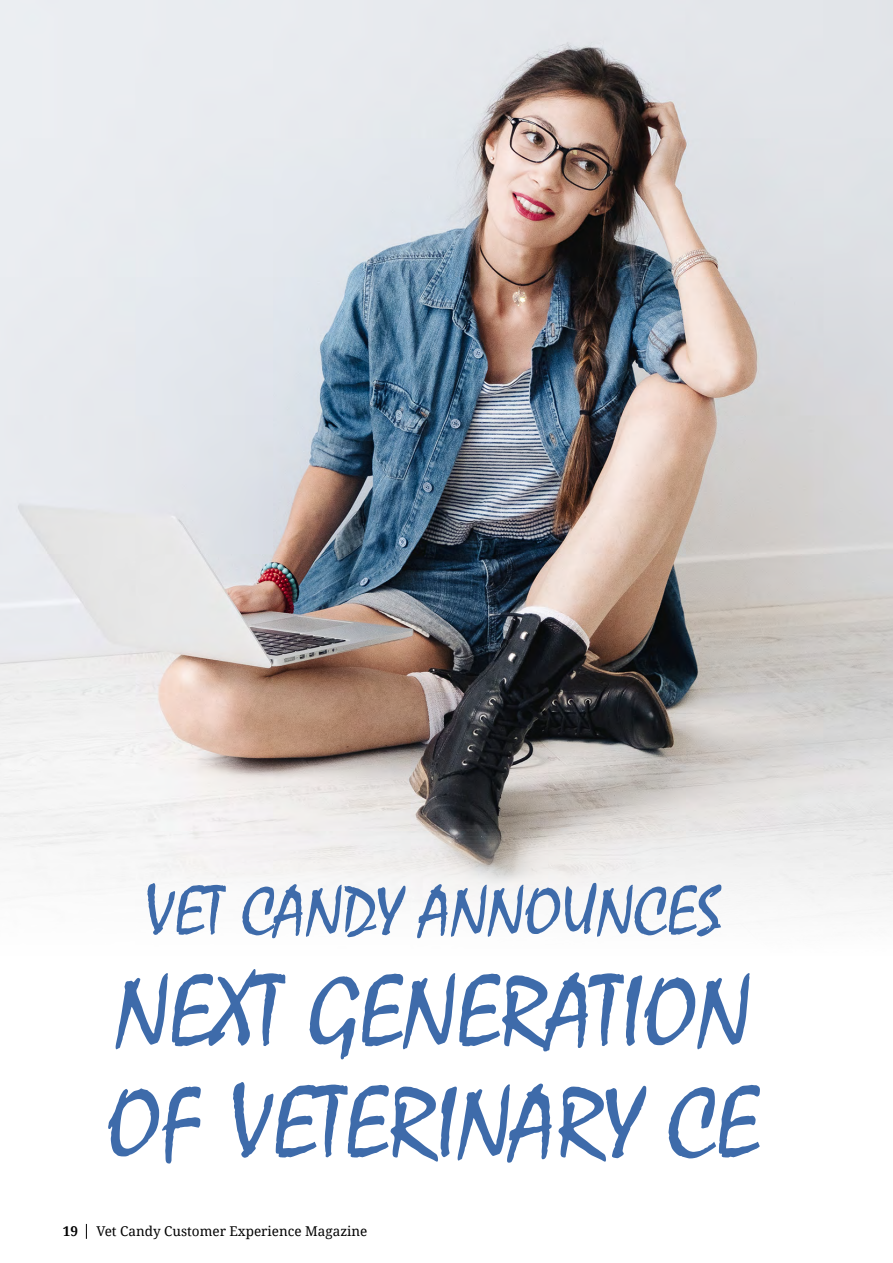
<style>
.page{position:relative;width:893px;height:1263px;background:#fff}
.page>*{position:absolute;margin:0;border:0;box-sizing:border-box;transform-origin:0 0}
.t1{font:102.6px/111.1px "Mistral";color:#3e6baa}
.t2{font:70.2px "Mistral";color:#3e6baa}
.t3{font:13.5px "Droid Serif";color:#000}
.t4{font:700 13.5px "Droid Serif";color:#000}
</style>
<div class="page">
<img style="left:0;top:0;width:893px;height:914px">
<svg style="left:86px;top:1224px;width:1px;height:15px"></svg>
<h2 class="t2" style="left:145px;top:881px;width:577px">VET CANDY ANNOUNCES</h2>
<h1 class="t1" style="left:106px;top:964px;width:654px">NEXT GENERATION<br>OF VETERINARY CE</h1>
<p class="t4" style="left:63px;top:1223px;width:17px">19</p>
<p class="t3" style="left:96px;top:1223px;width:273px">Vet Candy Customer Experience Magazine</p>
</div>
